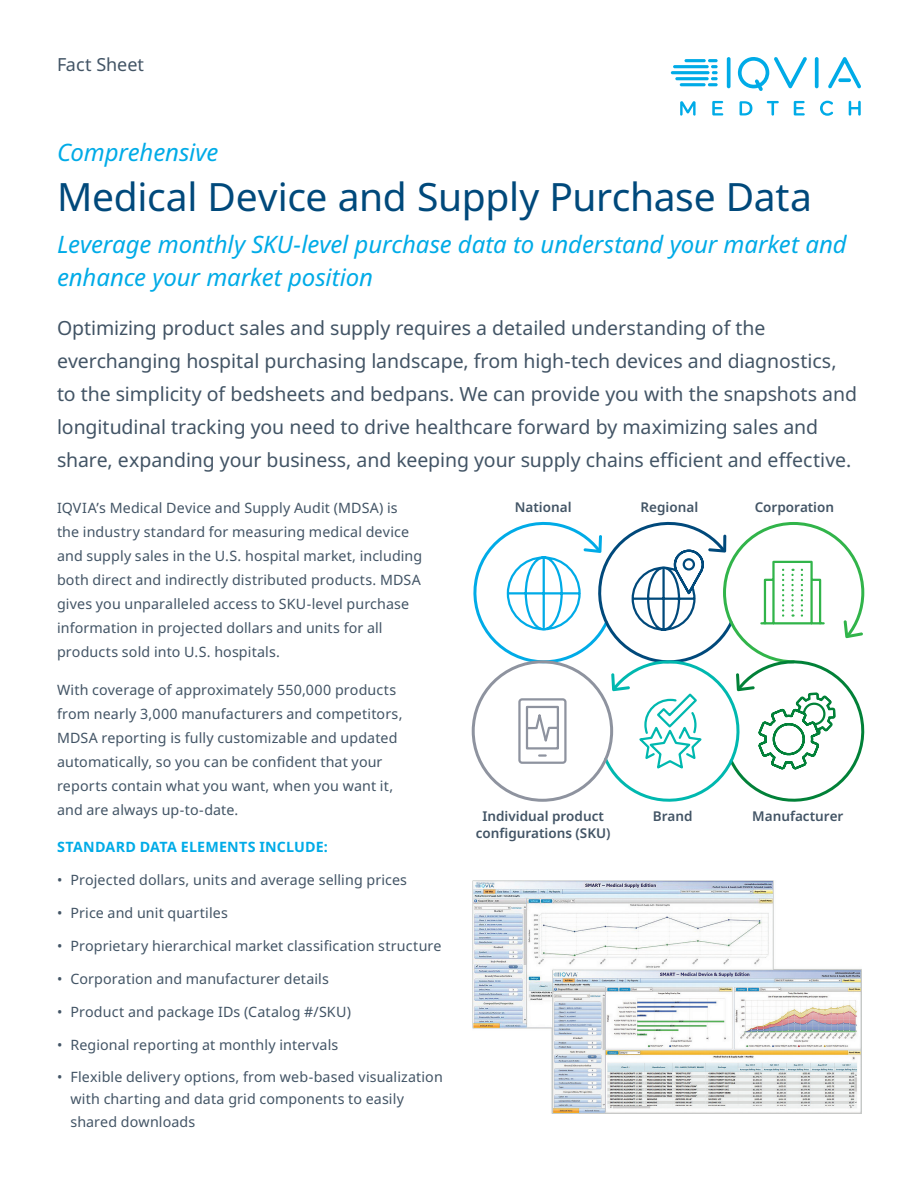
<style>
.page{position:relative;width:918px;height:1188px;background:#fff}
.page>*{position:absolute;margin:0;border:0;box-sizing:border-box;transform-origin:0 0}
.t1{font:39px "Noto Sans";letter-spacing:-.01em;color:#00497b}
.Title_subhead{font:italic 24px/33px "Noto Sans";letter-spacing:-.005em;color:#00abe7}
.Intro{font:19.5px/33px "Noto Sans";letter-spacing:-.005em;color:#425465}
.t2{font:18px "Noto Sans";color:#425465}
.Body_copy_-_Space{font:14.25px/24px "Noto Sans";letter-spacing:.01em;color:#425465}
.Subheading{font:700 14.25px "Noto Sans";letter-spacing:.01em;color:#00abe7}
.t3{font:600 13.5px "Noto Sans";color:#425465}
</style>
<div class="page">
<svg style="left:727px;top:57px;width:4px;height:31px"></svg>
<svg style="left:815px;top:57px;width:4px;height:31px"></svg>
<svg style="left:737px;top:57px;width:70px;height:34px"></svg>
<svg style="left:828px;top:57px;width:33px;height:32px"></svg>
<hr style="left:680px;top:83px;width:26px;height:3px;background:#00abe7;border-radius:2px">
<svg style="left:708px;top:59px;width:10px;height:27px"></svg>
<hr style="left:675px;top:77px;width:34px;height:3px;background:#00abe7;border-radius:2px">
<hr style="left:671px;top:71px;width:39px;height:3px;background:#00abe7;border-radius:2px">
<hr style="left:673px;top:65px;width:36px;height:3px;background:#00abe7;border-radius:2px">
<hr style="left:685px;top:59px;width:21px;height:3px;background:#00abe7;border-radius:2px">
<svg style="left:767px;top:101px;width:12px;height:15px"></svg>
<svg style="left:794px;top:101px;width:11px;height:14px"></svg>
<svg style="left:820px;top:101px;width:13px;height:15px"></svg>
<svg style="left:849px;top:101px;width:12px;height:15px"></svg>
<svg style="left:712px;top:101px;width:11px;height:14px"></svg>
<svg style="left:680px;top:101px;width:16px;height:15px"></svg>
<svg style="left:740px;top:101px;width:12px;height:14px"></svg>
<img style="left:472px;top:880px;width:389px;height:233px">
<svg style="left:471px;top:521px;width:394px;height:281px"></svg>
<p class="t2" style="left:57px;top:52px;width:89px">Fact Sheet</p>
<p class="Title_subhead" style="left:57px;top:137px;width:163px">Comprehensive</p>
<p class="t1" style="left:57px;top:169px;width:756px">Medical Device and Supply Purchase Data</p>
<p class="Title_subhead" style="left:57px;top:228px;width:791px">Leverage monthly SKU-level purchase data to understand your market and enhance your market position</p>
<p class="Intro" style="left:57px;top:312px;width:802px">Optimizing product sales and supply requires a detailed understanding of the everchanging hospital purchasing landscape, from high-tech devices and diagnostics, to the simplicity of bedsheets and bedpans. We can provide you with the snapshots and longitudinal tracking you need to drive healthcare forward by maximizing sales and share, expanding your business, and keeping your supply chains efficient and effective.</p>
<p class="Body_copy_-_Space" style="left:57px;top:496px;width:367px">IQVIA’s Medical Device and Supply Audit (MDSA) is the industry standard for measuring medical device and supply sales in the U.S. hospital market, including both direct and indirectly distributed products. MDSA gives you unparalleled access to SKU-level purchase information in projected dollars and units for all products sold into U.S. hospitals.</p>
<p class="Body_copy_-_Space" style="left:57px;top:678px;width:347px">With coverage of approximately 550,000 products from nearly 3,000 manufacturers and competitors, MDSA reporting is fully customizable and updated automatically, so you can be confident that your reports contain what you want, when you want it, and are always up-to-date.</p>
<p class="Subheading" style="left:57px;top:837px;width:272px">STANDARD DATA ELEMENTS INCLUDE:</p>
<p class="Body_copy_-_Space" style="left:57px;top:868px;width:352px">• Projected dollars, units and average selling prices</p>
<p class="Body_copy_-_Space" style="left:57px;top:901px;width:172px">• Price and unit quartiles</p>
<p class="Body_copy_-_Space" style="left:57px;top:934px;width:386px">• Proprietary hierarchical market classification structure</p>
<p class="Body_copy_-_Space" style="left:57px;top:967px;width:273px">• Corporation and manufacturer details</p>
<p class="Body_copy_-_Space" style="left:57px;top:1000px;width:295px">• Product and package IDs (Catalog #/SKU)</p>
<p class="Body_copy_-_Space" style="left:57px;top:1033px;width:283px">• Regional reporting at monthly intervals</p>
<p class="Body_copy_-_Space" style="left:71px;top:1066px;width:374px;line-height:22.5px;text-indent:-14px">• Flexible delivery options, from web-based visualization with charting and data grid components to easily shared downloads</p>
<p class="t3" style="left:515px;top:498px;width:58px">National</p>
<p class="t3" style="left:641px;top:498px;width:59px">Regional</p>
<p class="t3" style="left:755px;top:498px;width:81px">Corporation</p>
<p class="t3" style="left:482px;top:807px;width:123px">Individual product</p>
<p class="t3" style="left:653px;top:807px;width:41px">Brand</p>
<p class="t3" style="left:752px;top:807px;width:93px">Manufacturer</p>
<p class="t3" style="left:476px;top:823px;width:136px">configurations (SKU)</p>
</div>
